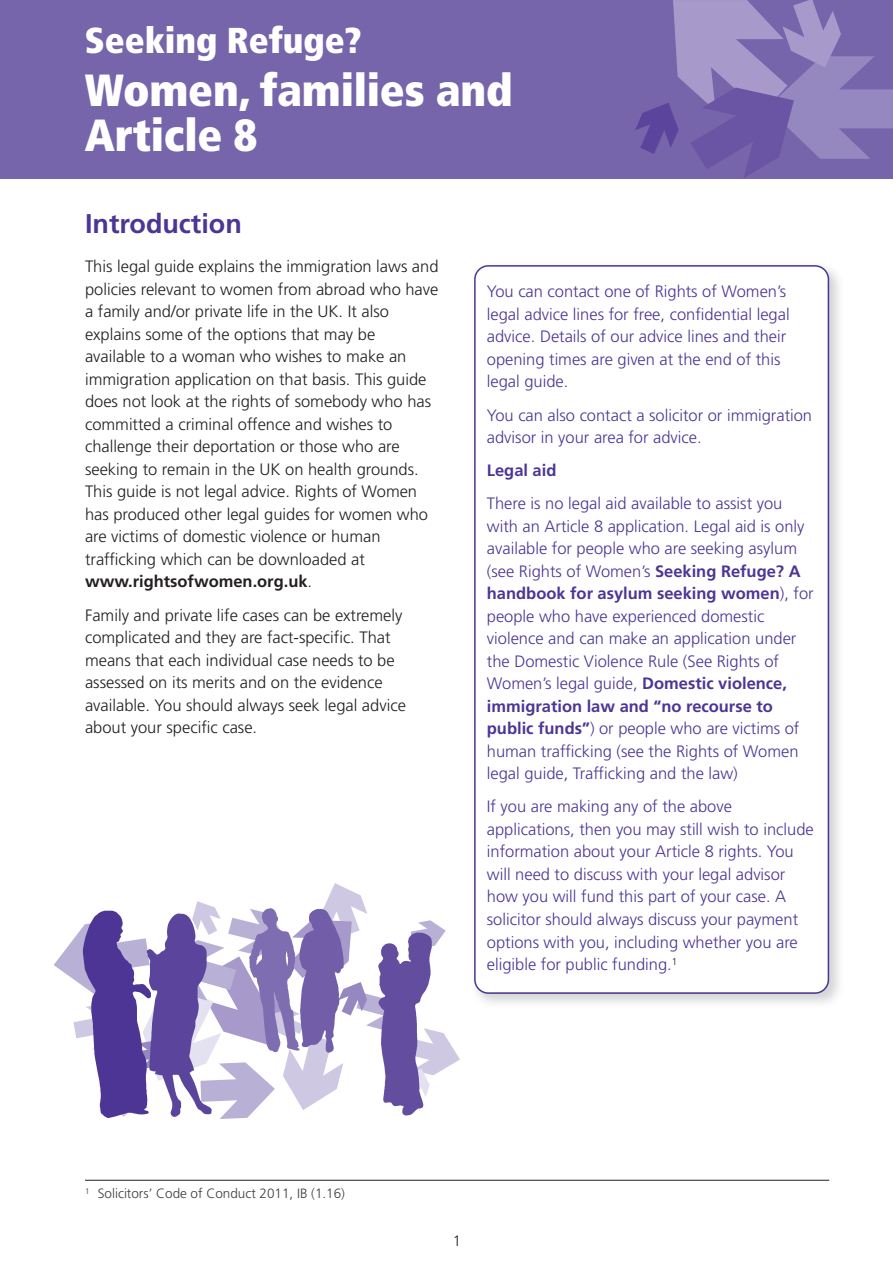
<style>
.page{position:relative;width:893px;height:1263px;background:#fff}
.page>*{position:absolute;margin:0;border:0;box-sizing:border-box;transform-origin:0 0}
.t1{font:900 condensed 45px/45px "Frutiger";letter-spacing:-.005em;color:#fff}
.t2{font:900 condensed 36px "Frutiger";color:#fff}
.t3{font:700 27px "Frutiger";color:#4d3595}
.t4{font:300 16.5px/22.5px "Frutiger";color:#4d3595}
.t5{font:300 16.5px/22.5px "Frutiger";color:#231f20}
.t6{font:700 16.5px "Frutiger";color:#4d3595}
.t7{font:300 15px "Frutiger";color:#231f20}
.t8{font:300 13.5px "Frutiger";color:#3e3e3f}
.s1{font-weight:700}
</style>
<div class="page">
<div style="left:0;top:0;width:893px;height:179px;background:#7765ac"></div>
<svg style="left:635px;top:0;width:258px;height:178px"></svg>
<img style="left:479px;top:270px;width:360px;height:733px">
<svg style="left:474px;top:265px;width:355px;height:729px"></svg>
<hr style="left:85px;top:1180px;width:744px;height:1px;background:#231f20">
<svg style="left:54px;top:883px;width:406px;height:236px"></svg>
<img style="left:249px;top:894px;width:51px;height:167px">
<img style="left:300px;top:894px;width:45px;height:167px">
<img style="left:374px;top:926px;width:65px;height:193px">
<img style="left:71px;top:904px;width:73px;height:215px">
<img style="left:144px;top:904px;width:69px;height:215px">
<h2 class="t2" style="left:85px;top:26px;width:278px">Seeking Refuge?</h2>
<h1 class="t1" style="left:85px;top:72px;width:429px">Women, families and<br>Article 8</h1>
<h3 class="t3" style="left:85px;top:213px;width:158px">Introduction</h3>
<p class="t5" style="left:85px;top:257px;width:355px">This legal guide explains the immigration laws and policies relevant to women from abroad who have a family and/or private life in the UK. It also explains some of the options that may be available to a woman who wishes to make an immigration application on that basis. This guide does not look at the rights of somebody who has committed a criminal offence and wishes to challenge their deportation or those who are seeking to remain in the UK on health grounds.<br>This guide is not legal advice. Rights of Women has produced other legal guides for women who are victims of domestic violence or human trafficking which can be downloaded at <span class="s1">www.rightsofwomen.org.uk</span>.</p>
<p class="t5" style="left:85px;top:605px;width:322px">Family and private life cases can be extremely complicated and they are fact-specific. That means that each individual case needs to be assessed on its merits and on the evidence available. You should always seek legal advice about your specific case.</p>
<p class="t4" style="left:487px;top:282px;width:304px">You can contact one of Rights of Women’s legal advice lines for free, confidential legal advice. Details of our advice lines and their opening times are given at the end of this legal guide.</p>
<p class="t4" style="left:487px;top:405px;width:327px">You can also contact a solicitor or immigration advisor in your area for advice.</p>
<p class="t6" style="left:487px;top:464px;width:71px">Legal aid</p>
<p class="t4" style="left:487px;top:494px;width:328px">There is no legal aid available to assist you with an Article 8 application. Legal aid is only available for people who are seeking asylum (see Rights of Women’s <span class="s1">Seeking Refuge? A handbook for asylum seeking women</span>), for people who have experienced domestic violence and can make an application under the Domestic Violence Rule (See Rights of Women’s legal guide, <span class="s1">Domestic violence, immigration law and “no recourse to public funds”</span>) or people who are victims of human trafficking (see the Rights of Women legal guide, Trafficking and the law)</p>
<p class="t4" style="left:487px;top:797px;width:328px">If you are making any of the above applications, then you may still wish to include information about your Article 8 rights. You will need to discuss with your legal advisor how you will fund this part of your case. A solicitor should always discuss your payment options with you, including whether you are eligible for public funding.<sup>1</sup></p>
<p class="t8" style="left:85px;top:1188px;width:261px"><sup>1</sup> Solicitors’ Code of Conduct 2011, IB (1.16)</p>
<p class="t7" style="left:453px;top:1234px;width:10px">1</p>
</div>
